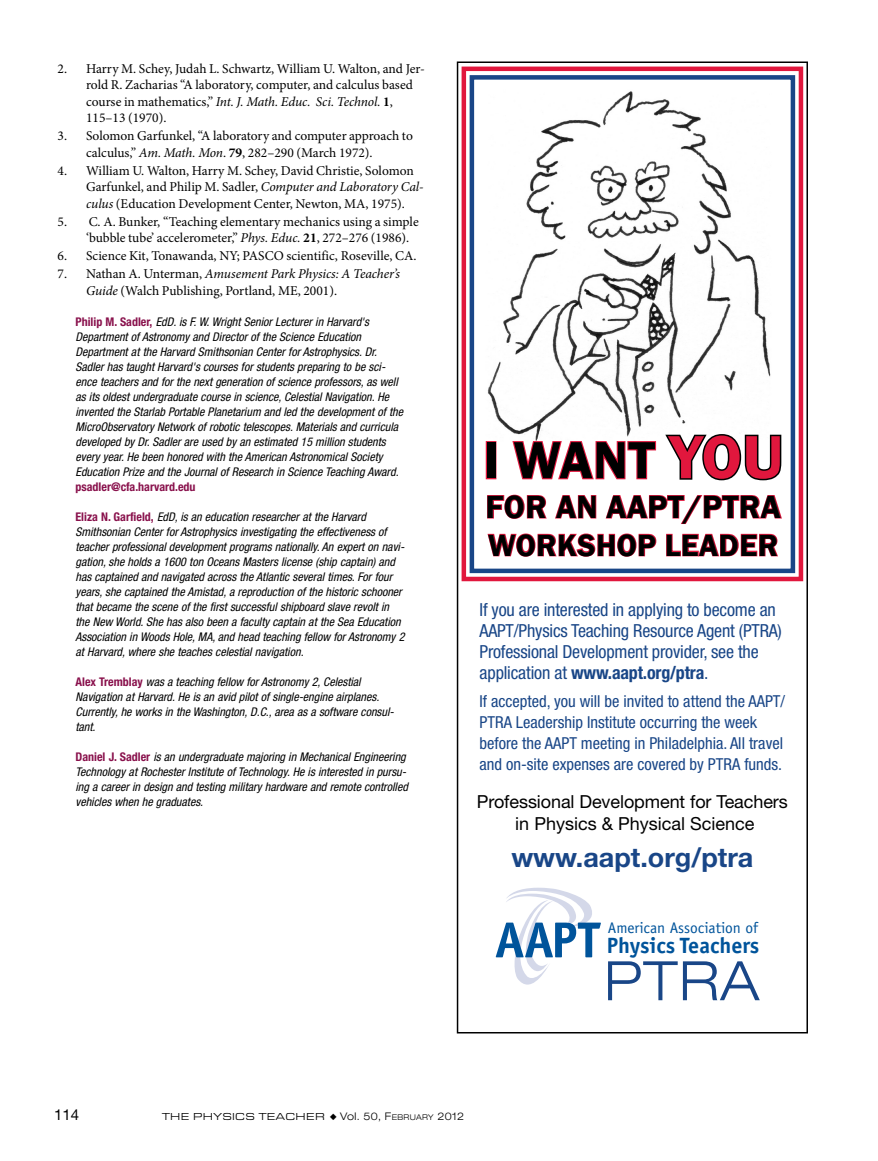
<style>
.page{position:relative;width:878px;height:1161px;background:#fff}
.page>*{position:absolute;margin:0;border:0;box-sizing:border-box;transform-origin:0 0}
.t1{font:300 expanded 54.45px "Helvetica Neue LT Std";color:#194687}
.t2{font:600 54px "Franklin Gothic";color:#000}
.t3{font:600 33px "Franklin Gothic";letter-spacing:.01em;color:#000}
.t4{font:600 31.5px "Franklin Gothic";letter-spacing:.01em;color:#000}
.t5{font:700 27px "Helvetica Neue LT Std";color:#194687}
.t6{font:700 22.2px "Officina Sans";color:#00549b}
.t7{font:condensed 18px/21px "Helvetica Neue LT Std";letter-spacing:-.01em;color:#194687}
.t8{font:18px/21.6px "Helvetica Neue LT Std";letter-spacing:-.005em;color:#000;text-align:center}
.t9{font:condensed 16.5px/21px "Helvetica Neue LT Std";color:#194687}
.t10{font:15.45px "Officina Sans";color:#00549b}
.t11{font:15px "Helvetica Neue LT Std";color:#000}
.t12{font:13.5px/16.5px "Minion Pro";color:#000}
.t13{font:italic condensed 12px/15px "Helvetica Neue LT Std";color:#000}
.t14{font:700 condensed 12px "Helvetica Neue LT Std";color:#89114c}
.t15{font:10.5px "Eurostile Extended Roman DTC";letter-spacing:.03em;color:#000}
.s1{font-style:italic}
.s2{font-weight:700}
.s3{font-weight:700;font-style:normal;color:#89114c}
.s4{font-size:63px;color:#e1173d}
.s5{font-family:"Helvetica Neue LT Std";font-weight:300;font-stretch:expanded}
.s6{font-family:"Helvetica Neue LT Std";font-weight:300;font-stretch:expanded;font-size:7.8px}
</style>
<div class="page">
<div style="left:457px;top:62px;width:351px;height:972px;border:2px solid #000"></div>
<svg style="left:495px;top:888px;width:106px;height:97px"></svg>
<img style="left:487px;top:91px;width:284px;height:359px">
<div style="left:485px;top:441px;width:11px;height:38px;border:2px solid #e1173d"></div>
<svg style="left:511px;top:432px;width:271px;height:49px"></svg>
<svg style="left:487px;top:494px;width:60px;height:25px"></svg>
<svg style="left:555px;top:495px;width:42px;height:24px"></svg>
<svg style="left:605px;top:495px;width:177px;height:29px"></svg>
<svg style="left:487px;top:533px;width:170px;height:24px"></svg>
<svg style="left:666px;top:533px;width:112px;height:24px"></svg>
<div style="left:461px;top:67px;width:342px;height:514px;border:4px solid #e1173d"></div>
<div style="left:469px;top:75px;width:326px;height:498px;border:4px solid #194687"></div>
<p class="t12" style="left:86px;top:60px;width:340px;text-indent:-28px">2. Harry M. Schey, Judah L. Schwartz, William U. Walton, and Jer&shy;rold R. Zacharias “A laboratory, computer, and calculus based course in mathematics,” <span class="s1">Int. J. Math. Educ. Sci. Technol.</span> <span class="s2">1</span>, 115–13 (1970).</p>
<p class="t12" style="left:86px;top:128px;width:328px;text-indent:-28px">3. Solomon Garfunkel, “A laboratory and computer approach to calculus,” <span class="s1">Am. Math. Mon</span>. <span class="s2">79</span>, 282–290 (March 1972).</p>
<p class="t12" style="left:86px;top:162px;width:339px;text-indent:-28px">4. William U. Walton, Harry M. Schey, David Christie, Solomon<br>Garfunkel, and Philip M. Sadler, <span class="s1">Computer and Laboratory Cal&shy;culus</span> (Education Development Center, Newton, MA, 1975).</p>
<p class="t12" style="left:86px;top:213px;width:334px;text-indent:-28px">5. C. A. Bunker, “Teaching elementary mechanics using a simple ‘bubble tube’ accelerometer,” <span class="s1">Phys. Educ.</span> <span class="s2">21</span>, 272–276 (1986).</p>
<p class="t12" style="left:58px;top:248px;width:360px">6. Science Kit, Tonawanda, NY; PASCO scientific, Roseville, CA.</p>
<p class="t12" style="left:86px;top:266px;width:315px;text-indent:-28px">7. Nathan A. Unterman, <span class="s1">Amusement Park Physics: A Teacher’s<br>Guide</span> (Walch Publishing, Portland, ME, 2001).</p>
<p class="t13" style="left:75px;top:315px;width:329px"><span class="s3">Philip M. Sadler,</span> EdD. is F. W. Wright Senior Lecturer in Harvard's Department of Astronomy and Director of the Science Education Department at the Harvard Smithsonian Center for Astrophysics. Dr.<br>Sadler has taught Harvard's courses for students preparing to be sci&shy;ence teachers and for the next generation of science professors, as well as its oldest undergraduate course in science, Celestial Navigation. He invented the Starlab Portable Planetarium and led the development of the MicroObservatory Network of robotic telescopes. Materials and curricula developed by Dr. Sadler are used by an estimated 15 million students every year. He been honored with the American Astronomical Society Education Prize and the Journal of Research in Science Teaching Award.</p>
<p class="t14" style="left:75px;top:480px;width:121px">psadler@cfa.harvard.edu</p>
<p class="t13" style="left:75px;top:510px;width:330px"><span class="s3">Eliza N. Garfield,</span> EdD, is an education researcher at the Harvard Smithsonian Center for Astrophysics investigating the effectiveness of teacher professional development programs nationally. An expert on navi&shy;gation, she holds a 1600 ton Oceans Masters license (ship captain) and has captained and navigated across the Atlantic several times. For four years, she captained the Amistad, a reproduction of the historic schooner that became the scene of the first successful shipboard slave revolt in the New World. She has also been a faculty captain at the Sea Education Association in Woods Hole, MA, and head teaching fellow for Astronomy 2 at Harvard, where she teaches celestial navigation.</p>
<p class="t13" style="left:75px;top:675px;width:320px"><span class="s3">Alex Tremblay</span> was a teaching fellow for Astronomy 2, Celestial Navigation at Harvard. He is an avid pilot of single-engine airplanes.<br>Currently, he works in the Washington, D.C., area as a software consul&shy;tant.</p>
<p class="t13" style="left:75px;top:750px;width:334px"><span class="s3">Daniel J. Sadler</span> is an undergraduate majoring in Mechanical Engineering Technology at Rochester Institute of Technology. He is interested in pursu&shy;ing a career in design and testing military hardware and remote controlled vehicles when he graduates.</p>
<h2 class="t2" style="left:483px;top:427px;width:301px">I WANT <span class="s4">YOU</span></h2>
<h3 class="t3" style="left:485px;top:486px;width:297px">FOR AN AAPT/PTRA</h3>
<h3 class="t4" style="left:488px;top:526px;width:291px">WORKSHOP LEADER</h3>
<h3 class="t7" style="left:479px;top:599px;width:304px">If you are interested in applying to become an AAPT/Physics Teaching Resource Agent (PTRA)<br>Professional Development provider, see the application at <span class="s2">www.aapt.org/ptra</span>.</h3>
<h3 class="t9" style="left:479px;top:690px;width:307px">If accepted, you will be invited to attend the AAPT/ PTRA Leadership Institute occurring the week before the AAPT meeting in Philadelphia. All travel and on-site expenses are covered by PTRA funds.</h3>
<h3 class="t8" style="left:477px;top:791px;width:312px">Professional Development for Teachers in Physics &amp; Physical Science</h3>
<h3 class="t5" style="left:511px;top:840px;width:243px">www.aapt.org/ptra</h3>
<p class="t10" style="left:608px;top:919px;width:151px">American Association of</p>
<h3 class="t6" style="left:606px;top:931px;width:154px">Physics Teachers</h3>
<h1 class="t1" style="left:603px;top:948px;width:157px">PTRA</h1>
<p class="t11" style="left:54px;top:1106px;width:27px">114</p>
<p class="t15" style="left:162px;top:1111px;width:303px">THE PHYSICS TEACHER ◆ <span class="s5">V</span><span class="s5">ol.</span> <span class="s5">50, F</span><span class="s6">EBRUARY</span> <span class="s5">2012</span></p>
</div>
